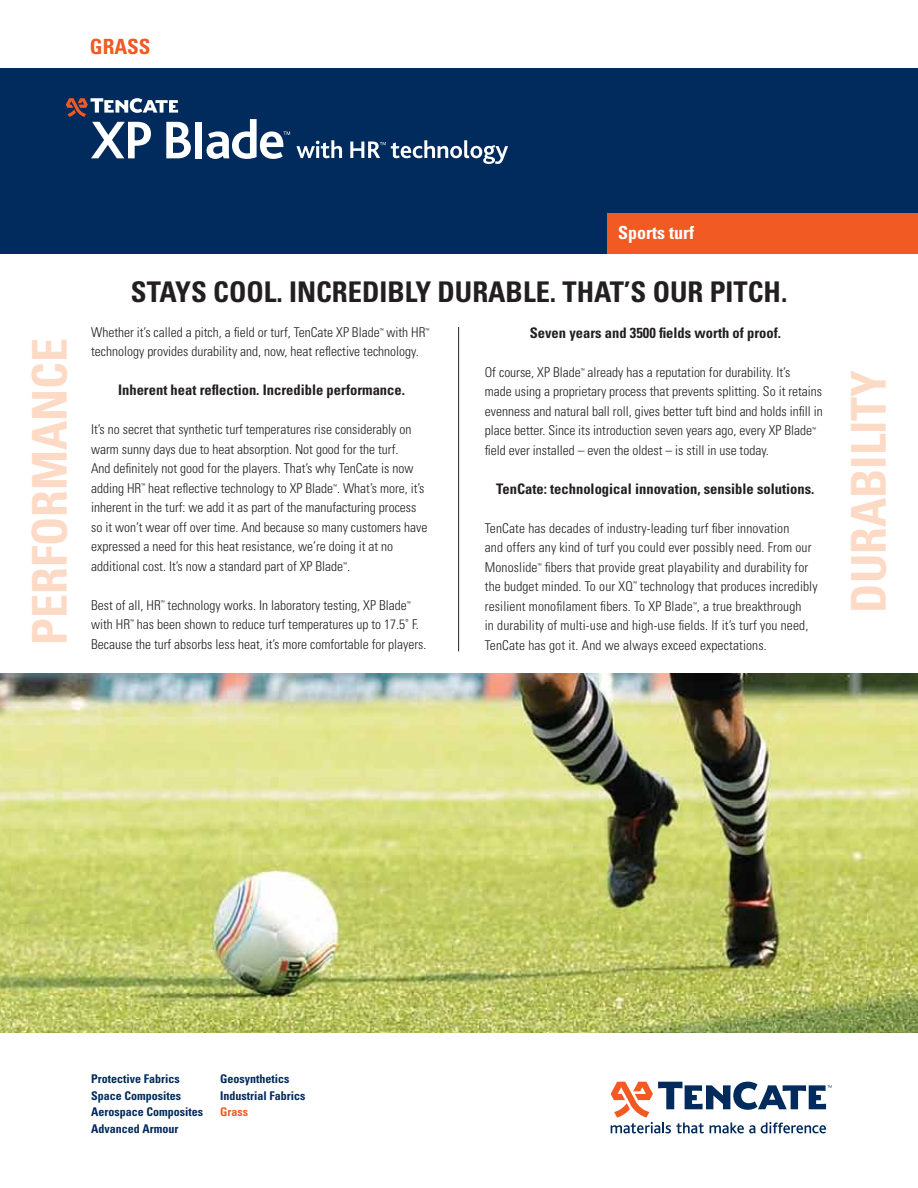
<style>
.page{position:relative;width:918px;height:1188px;background:#fff}
.page>*{position:absolute;margin:0;border:0;box-sizing:border-box;transform-origin:0 0}
.t1{font:700 condensed 48px "Univers";color:#fddac5}
.t2{font:700 condensed 28.5px "Univers";color:#231f20}
.t3{font:700 condensed 21px "Univers";color:#f15a22}
.t4{font:700 condensed 18px "Univers";color:#fff}
.t5{font:700 condensed 14.55px "Univers";color:#231f20}
.t6{font:300 condensed 13.5px/19.5px "Univers";color:#231f20}
.t7{font:700 condensed 12px/16.5px "Univers";color:#002b5c}
.t8{font:700 condensed 12px "Univers";color:#f15a22}
.t9{font:300 condensed 5.25px "Univers";color:#231f20}
</style>
<div class="page">
<div style="left:0;top:68px;width:918px;height:186px;background:#002b5c"></div>
<div style="left:607px;top:214px;width:311px;height:40px;background:#f15a22"></div>
<img style="left:0;top:674px;width:918px;height:358px">
<svg style="left:611px;top:1082px;width:221px;height:51px"></svg>
<hr style="left:458px;top:327px;width:1px;height:324px;background:#231f20">
<div style="left:196px;top:122px;width:6px;height:36px;background:#fff"></div>
<svg style="left:66px;top:98px;width:125px;height:60px"></svg>
<svg style="left:207px;top:119px;width:83px;height:40px"></svg>
<svg style="left:296px;top:140px;width:46px;height:18px"></svg>
<svg style="left:350px;top:140px;width:158px;height:24px"></svg>
<h3 class="t3" style="left:90px;top:34px;width:62px">GRASS</h3>
<h1 class="t1" style="left:20px;top:645px;width:308px;rotate:-90deg">PERFORMANCE</h1>
<h3 class="t4" style="left:618px;top:221px;width:77px">Sports turf</h3>
<h2 class="t2" style="left:131px;top:275px;width:658px">STAYS COOL. INCREDIBLY DURABLE. THAT’S OUR PITCH.</h2>
<p class="t6" style="left:91px;top:322px;width:290px">Whether it’s called a pitch, a field or turf, TenCate XP Blade</p>
<p class="t9" style="left:380px;top:327px;width:5px">™</p>
<p class="t6" style="left:387px;top:322px;width:41px">with HR</p>
<p class="t9" style="left:426px;top:327px;width:5px">™</p>
<p class="t6" style="left:91px;top:342px;width:329px">technology provides durability and, now, heat reflective technology.</p>
<p class="t5" style="left:118px;top:381px;width:288px">Inherent heat reflection. Incredible performance.</p>
<p class="t6" style="left:91px;top:420px;width:324px">It’s no secret that synthetic turf temperatures rise considerably on warm sunny days due to heat absorption. Not good for the turf.<br>And definitely not good for the players. That’s why TenCate is now adding HR</p>
<p class="t9" style="left:141px;top:482px;width:5px">™</p>
<p class="t6" style="left:148px;top:478px;width:278px">heat reflective technology to XP Blade . What’s more, it’s</p>
<p class="t9" style="left:333px;top:483px;width:5px">™</p>
<p class="t6" style="left:91px;top:498px;width:338px">inherent in the turf: we add it as part of the manufacturing process so it won’t wear off over time. And because so many customers have expressed a need for this heat resistance, we’re doing it at no additional cost. It’s now a standard part of XP Blade .</p>
<p class="t9" style="left:343px;top:561px;width:5px">™</p>
<p class="t6" style="left:91px;top:595px;width:71px">Best of all, HR</p>
<p class="t9" style="left:161px;top:599px;width:5px">™</p>
<p class="t6" style="left:168px;top:595px;width:241px">technology works. In laboratory testing, XP Blade</p>
<p class="t9" style="left:407px;top:600px;width:5px">™</p>
<p class="t6" style="left:91px;top:615px;width:41px">with HR</p>
<p class="t9" style="left:130px;top:618px;width:5px">™</p>
<p class="t6" style="left:91px;top:615px;width:337px;text-indent:46px">has been shown to reduce turf temperatures up to 17.5˚ F.<br>Because the turf absorbs less heat, it’s more comfortable for players.</p>
<p class="t5" style="left:530px;top:324px;width:253px">Seven years and 3500 fields worth of proof.</p>
<p class="t6" style="left:485px;top:362px;width:97px">Of course, XP Blade</p>
<p class="t9" style="left:581px;top:367px;width:5px">™</p>
<p class="t6" style="left:485px;top:362px;width:340px;text-indent:103px">already has a reputation for durability. It’s<br>made using a proprietary process that prevents splitting. So it retains evenness and natural ball roll, gives better tuft bind and holds infill in place better. Since its introduction seven years ago, every XP Blade</p>
<p class="t9" style="left:812px;top:426px;width:5px">™</p>
<p class="t6" style="left:485px;top:440px;width:286px">field ever installed – even the oldest – is still in use today.</p>
<p class="t5" style="left:496px;top:480px;width:320px">TenCate: technological innovation, sensible solutions.</p>
<p class="t6" style="left:485px;top:518px;width:328px">TenCate has decades of industry-leading turf fiber innovation<br>and offers any kind of turf you could ever possibly need. From our<br>Monoslide</p>
<p class="t6" style="left:485px;top:557px;width:325px;text-indent:60px">fibers that provide great playability and durability for the budget minded. To our XQ</p>
<p class="t9" style="left:538px;top:562px;width:5px">™</p>
<p class="t9" style="left:633px;top:580px;width:5px">™</p>
<p class="t6" style="left:485px;top:577px;width:334px;text-indent:155px">technology that produces incredibly resilient monofilament fibers. To XP Blade , a true breakthrough</p>
<p class="t9" style="left:693px;top:601px;width:5px">™</p>
<p class="t6" style="left:485px;top:616px;width:325px">in durability of multi-use and high-use fields. If it’s turf you need,<br>TenCate has got it. And we always exceed expectations.</p>
<h1 class="t1" style="left:839px;top:613px;width:244px;rotate:-90deg">DURABILITY</h1>
<p class="t7" style="left:91px;top:1071px;width:113px">Protective Fabrics<br>Space Composites<br>Aerospace Composites<br>Advanced Armour</p>
<p class="t7" style="left:220px;top:1071px;width:87px">Geosynthetics<br>Industrial Fabrics</p>
<p class="t8" style="left:220px;top:1105px;width:29px">Grass</p>
</div>
